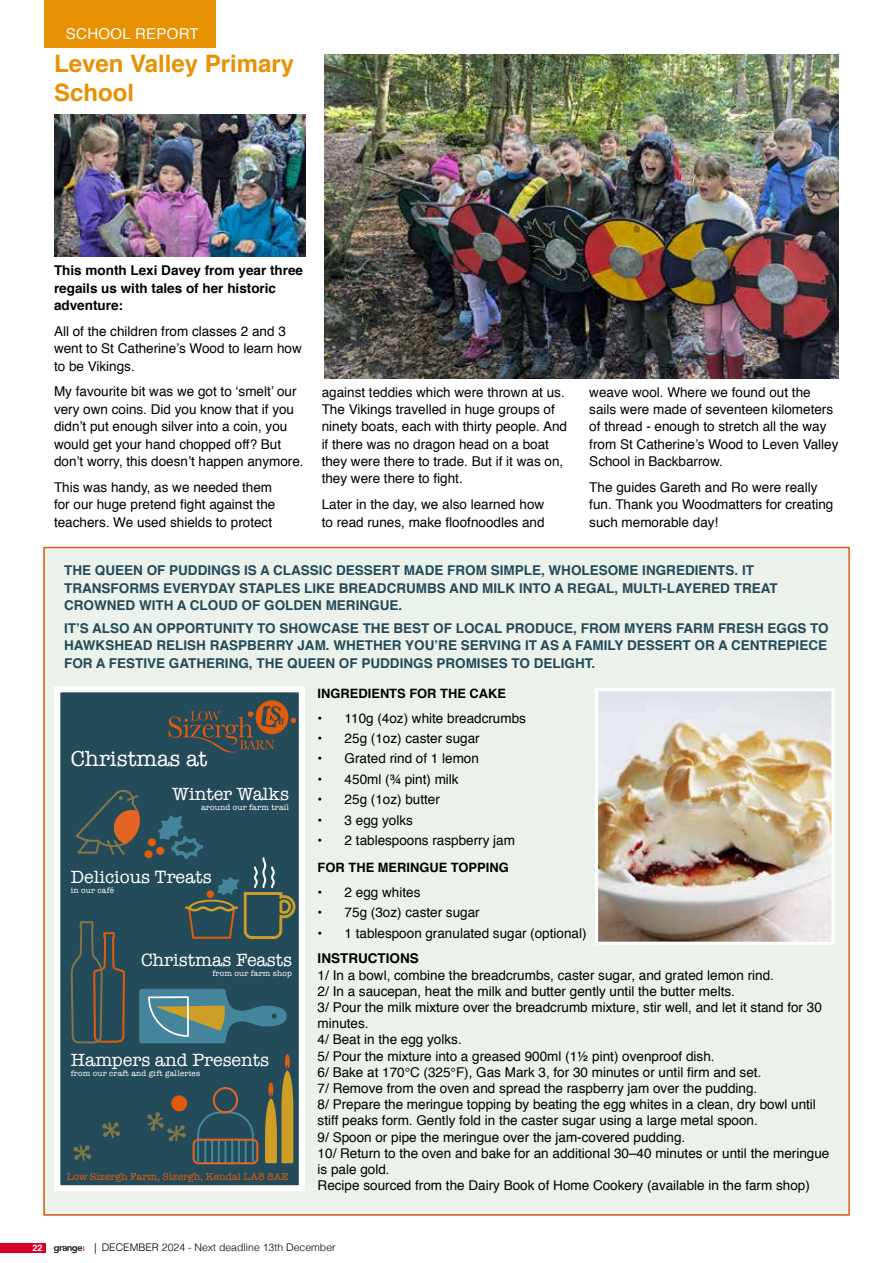
<style>
.page{position:relative;width:893px;height:1263px;background:#fff}
.page>*{position:absolute;margin:0;border:0;box-sizing:border-box;transform-origin:0 0}
.t1{font:700 24px/28.8px "Helvetica";color:#e89103}
.t2{font:22.2px "American Typewriter";color:#fff}
.t3{font:18.3px "American Typewriter";color:#fff}
.t4{font:15px "Helvetica";letter-spacing:.02em;color:#fff}
.t5{font:13.5px/17.4px "Helvetica";color:#000}
.t6{font:700 13.5px/17.9px "Helvetica";color:#244959}
.t7{font:700 13.5px/17.4px "Helvetica";color:#000}
.t8{font:700 12.9px "Helvetica";color:#000}
.t9{font:300 10.5px "Helvetica";color:#000}
.t10{font:10.35px "American Typewriter";color:#e15b0c}
.t11{font:700 9px "Helvetica";color:#fff}
.t12{font:8.25px "American Typewriter";letter-spacing:.025em;color:#fff}
.s1{font-family:"Minion Pro";font-weight:400}
</style>
<div class="page">
<div style="left:0;top:1244px;width:46px;height:9px;background:#da002c"></div>
<svg style="left:54px;top:1246px;width:31px;height:7px"></svg>
<img style="left:324px;top:54px;width:515px;height:324px">
<img style="left:54px;top:115px;width:252px;height:142px">
<div style="left:45px;top:0;width:171px;height:47px;background:#e89103"></div>
<div style="left:43px;top:547px;width:805px;height:669px;background:#ebf1eb"></div>
<div style="left:60px;top:690px;width:242px;height:498px;background:#244b5a"></div>
<svg style="left:168px;top:700px;width:128px;height:53px"></svg>
<svg style="left:139px;top:989px;width:148px;height:54px"></svg>
<svg style="left:71px;top:921px;width:54px;height:123px"></svg>
<div style="left:148px;top:838px;width:8px;height:8px;background:#e15b0c;border-radius:50%"></div>
<svg style="left:156px;top:846px;width:8px;height:9px"></svg>
<div style="left:144px;top:850px;width:9px;height:8px;background:#e15b0c;border-radius:50%"></div>
<svg style="left:158px;top:815px;width:137px;height:125px"></svg>
<svg style="left:75px;top:789px;width:65px;height:66px"></svg>
<div style="left:285px;top:1054px;width:5px;height:15px;background:#e15b0d;border-radius:50%"></div>
<svg style="left:265px;top:1065px;width:28px;height:98px"></svg>
<svg style="left:197px;top:1110px;width:57px;height:51px"></svg>
<div style="left:213px;top:1087px;width:25px;height:26px;border:2px solid #e46423;border-radius:50%"></div>
<hr style="left:245px;top:1139px;width:2px;height:24px;background:#45869b">
<hr style="left:231px;top:1139px;width:2px;height:24px;background:#45869b">
<hr style="left:238px;top:1139px;width:2px;height:24px;background:#45869b">
<hr style="left:224px;top:1139px;width:3px;height:24px;background:#45869b">
<hr style="left:211px;top:1139px;width:2px;height:24px;background:#45869b">
<hr style="left:218px;top:1139px;width:2px;height:24px;background:#45869b">
<hr style="left:204px;top:1139px;width:2px;height:24px;background:#45869b">
<div style="left:193px;top:1139px;width:65px;height:25px;border:2px solid #e46423;border-radius:5px"></div>
<div style="left:171px;top:1095px;width:16px;height:16px;background:#e15b0d;border-radius:50%"></div>
<svg style="left:73px;top:1145px;width:19px;height:16px"></svg>
<svg style="left:102px;top:1122px;width:18px;height:16px"></svg>
<svg style="left:147px;top:1112px;width:39px;height:29px"></svg>
<div style="left:54px;top:686px;width:251px;height:505px;border:6px solid #fff"></div>
<img style="left:599px;top:692px;width:231px;height:249px">
<div style="left:595px;top:688px;width:239px;height:257px;border:3px solid #fff"></div>
<p class="t4" style="left:66px;top:22px;width:134px">SCHOOL REPORT</p>
<h1 class="t1" style="left:54px;top:49px;width:242px">Leven Valley Primary<br>School</h1>
<p class="t7" style="left:54px;top:262px;width:251px">This month Lexi Davey from year three regails us with tales of her historic adventure:</p>
<p class="t5" style="left:54px;top:323px;width:249px">All of the children from classes 2 and 3 went to St Catherine’s Wood to learn how to be Vikings.</p>
<p class="t5" style="left:54px;top:383px;width:251px">My favourite bit was we got to ‘smelt’ our very own coins. Did you know that if you didn’t put enough silver into a coin, you would get your hand chopped off? But don’t worry, this doesn’t happen anymore.</p>
<p class="t5" style="left:54px;top:479px;width:223px">This was handy, as we needed them for our huge pretend fight against the teachers. We used shields to protect</p>
<p class="t5" style="left:322px;top:384px;width:247px">against teddies which were thrown at us.<br>The Vikings travelled in huge groups of ninety boats, each with thirty people. And if there was no dragon head on a boat they were there to trade. But if it was on, they were there to fight.</p>
<p class="t5" style="left:322px;top:496px;width:224px">Later in the day, we also learned how to read runes, make floofnoodles and</p>
<p class="t5" style="left:589px;top:384px;width:251px">weave wool. Where we found out the sails were made of seventeen kilometers of thread - enough to stretch all the way from St Catherine’s Wood to Leven Valley School in Backbarrow.</p>
<p class="t5" style="left:589px;top:479px;width:246px">The guides Gareth and Ro were really fun. Thank you Woodmatters for creating such memorable day!</p>
<p class="t6" style="left:64px;top:561px;width:715px">THE QUEEN OF PUDDINGS IS A CLASSIC DESSERT MADE FROM SIMPLE, WHOLESOME INGREDIENTS. IT<br>TRANSFORMS EVERYDAY STAPLES LIKE BREADCRUMBS AND MILK INTO A REGAL, MULTI-LAYERED TREAT<br>CROWNED WITH A CLOUD OF GOLDEN MERINGUE.</p>
<p class="t6" style="left:64px;top:619px;width:766px">IT’S ALSO AN OPPORTUNITY TO SHOWCASE THE BEST OF LOCAL PRODUCE, FROM MYERS FARM FRESH EGGS TO<br>HAWKSHEAD RELISH RASPBERRY JAM. WHETHER YOU’RE SERVING IT AS A FAMILY DESSERT OR A CENTREPIECE<br>FOR A FESTIVE GATHERING, THE QUEEN OF PUDDINGS PROMISES TO DELIGHT.</p>
<h2 class="t2" style="left:71px;top:741px;width:138px">Christmas at</h2>
<h3 class="t3" style="left:172px;top:780px;width:119px">Winter Walks</h3>
<p class="t12" style="left:201px;top:801px;width:90px">around our farm trail</p>
<h3 class="t3" style="left:71px;top:863px;width:143px">Delicious Treats</h3>
<p class="t12" style="left:71px;top:883px;width:45px">in our café</p>
<h3 class="t3" style="left:141px;top:946px;width:153px">Christmas Feasts</h3>
<p class="t12" style="left:212px;top:967px;width:81px">from our farm shop</p>
<h3 class="t3" style="left:71px;top:1046px;width:200px">Hampers and Presents</h3>
<p class="t12" style="left:71px;top:1067px;width:131px">from our craft and gift galleries</p>
<p class="t10" style="left:67px;top:1169px;width:223px">Low Sizergh Farm, Sizergh, Kendal LA8 8AE</p>
<p class="t8" style="left:318px;top:683px;width:190px">INGREDIENTS FOR THE CAKE</p>
<p class="t5" style="left:318px;top:709px;width:210px">• 110g (4oz) white breadcrumbs</p>
<p class="t5" style="left:318px;top:730px;width:164px">• 25g (1oz) caster sugar</p>
<p class="t5" style="left:318px;top:750px;width:163px">• Grated rind of 1 lemon</p>
<p class="t5" style="left:318px;top:771px;width:143px">• 450ml (¾ pint) milk</p>
<p class="t5" style="left:318px;top:791px;width:124px">• 25g (1oz) butter</p>
<p class="t5" style="left:318px;top:812px;width:97px">• 3 egg yolks</p>
<p class="t5" style="left:318px;top:832px;width:199px">• 2 tablespoons raspberry jam</p>
<p class="t8" style="left:318px;top:857px;width:193px">FOR THE MERINGUE TOPPING</p>
<p class="t5" style="left:318px;top:884px;width:104px">• 2 egg whites</p>
<p class="t5" style="left:318px;top:904px;width:164px">• 75g (3oz) caster sugar</p>
<p class="t5" style="left:318px;top:925px;width:270px">• 1 tablespoon granulated sugar (optional)</p>
<p class="t7" style="left:318px;top:950px;width:103px">INSTRUCTIONS</p>
<p class="t5" style="left:318px;top:967px;width:513px;line-height:16.2px">1/ In a bowl, combine the breadcrumbs, caster sugar, and grated lemon rind.<br>2/ In a saucepan, heat the milk and butter gently until the butter melts.<br>3/ Pour the milk mixture over the breadcrumb mixture, stir well, and let it stand for 30 minutes.<br>4/ Beat in the egg yolks.<br>5/ Pour the mixture into a greased 900ml (1½ pint) ovenproof dish.<br>6/ Bake at 170°C (325°F), Gas Mark 3, for 30 minutes or until firm and set.<br>7/ Remove from the oven and spread the raspberry jam over the pudding.<br>8/ Prepare the meringue topping by beating the egg whites in a clean, dry bowl until stiff peaks form. Gently fold in the caster sugar using a large metal spoon.<br>9/ Spoon or pipe the meringue over the jam-covered pudding.<br>10/ Return to the oven and bake for an additional 30–40 minutes or until the meringue is pale gold.<br>Recipe sourced from the Dairy Book of Home Cookery (available in the farm shop)</p>
<p class="t11" style="left:32px;top:1241px;width:12px">22</p>
<p class="t9" style="left:94px;top:1239px;width:243px"><span class="s1">|</span> DECEMBER 2024 - Next deadline 13th December</p>
</div>
